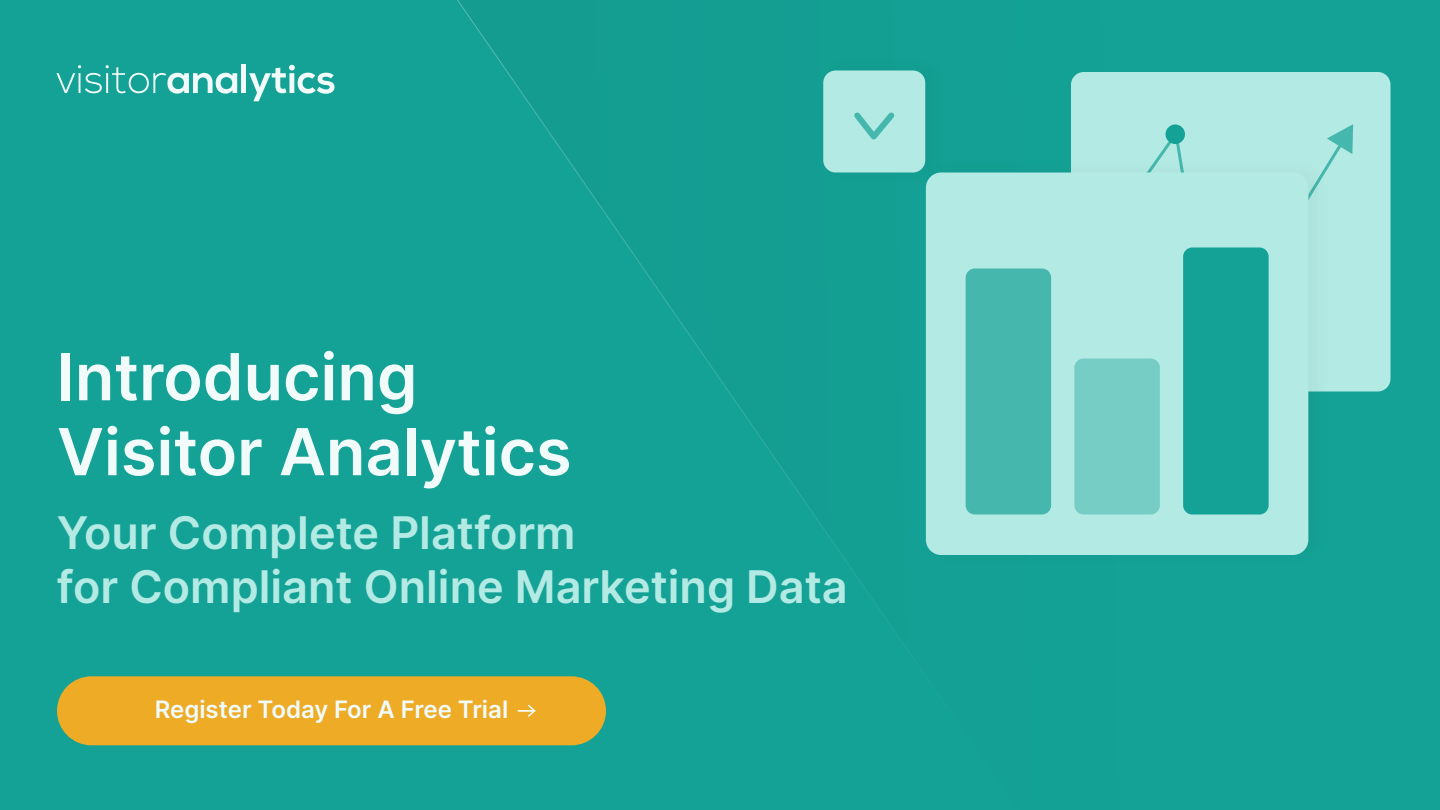
<style>
.page{position:relative;width:1440px;height:810px;background:#15a296}
.page>*{position:absolute;margin:0;border:0;box-sizing:border-box;transform-origin:0 0}
.t1{font:600 64.8px/75px "Inter";color:#f0fbfa}
.t2{font:600 45px/54px "Inter";color:#b4eae4}
.t3{font:600 24px "Inter";color:#f0fbfa}
</style>
<div class="page">
<svg style="left:56px;top:65px;width:181px;height:29px"></svg>
<div style="left:241px;top:65px;width:5px;height:28px;background:#f0fbfa"></div>
<svg style="left:249px;top:64px;width:86px;height:37px"></svg>
<div style="left:57px;top:676px;width:549px;height:69px;background:#edab26;border-radius:34px"></div>
<div style="left:1071px;top:72px;width:320px;height:320px;background:#b4eae4;border-radius:13px"></div>
<svg style="left:1327px;top:124px;width:26px;height:30px"></svg>
<div style="left:1166px;top:124px;width:19px;height:20px;background:#15a296;border-radius:50%"></div>
<img style="left:925px;top:148px;width:416px;height:407px">
<div style="left:926px;top:172px;width:382px;height:383px;background:#b4eae4;border-radius:15px"></div>
<img style="left:823px;top:73px;width:134px;height:121px">
<div style="left:823px;top:70px;width:102px;height:102px;background:#b4eae4;border-radius:12px"></div>
<div style="left:966px;top:268px;width:85px;height:246px;background:#45b7ad;border-radius:9px"></div>
<div style="left:1074px;top:358px;width:86px;height:156px;background:#75cdc5;border-radius:9px"></div>
<div style="left:1183px;top:248px;width:86px;height:266px;background:#15a296;border-radius:9px"></div>
<svg style="left:854px;top:112px;width:40px;height:28px"></svg>
<h1 class="t1" style="left:57px;top:338px;width:516px">Introducing<br>Visitor Analytics</h1>
<p class="t2" style="left:57px;top:505px;width:792px">Your Complete Platform<br>for Compliant Online Marketing Data</p>
<p class="t3" style="left:155px;top:691px;width:355px">Register Today For A Free Trial</p>
</div>
